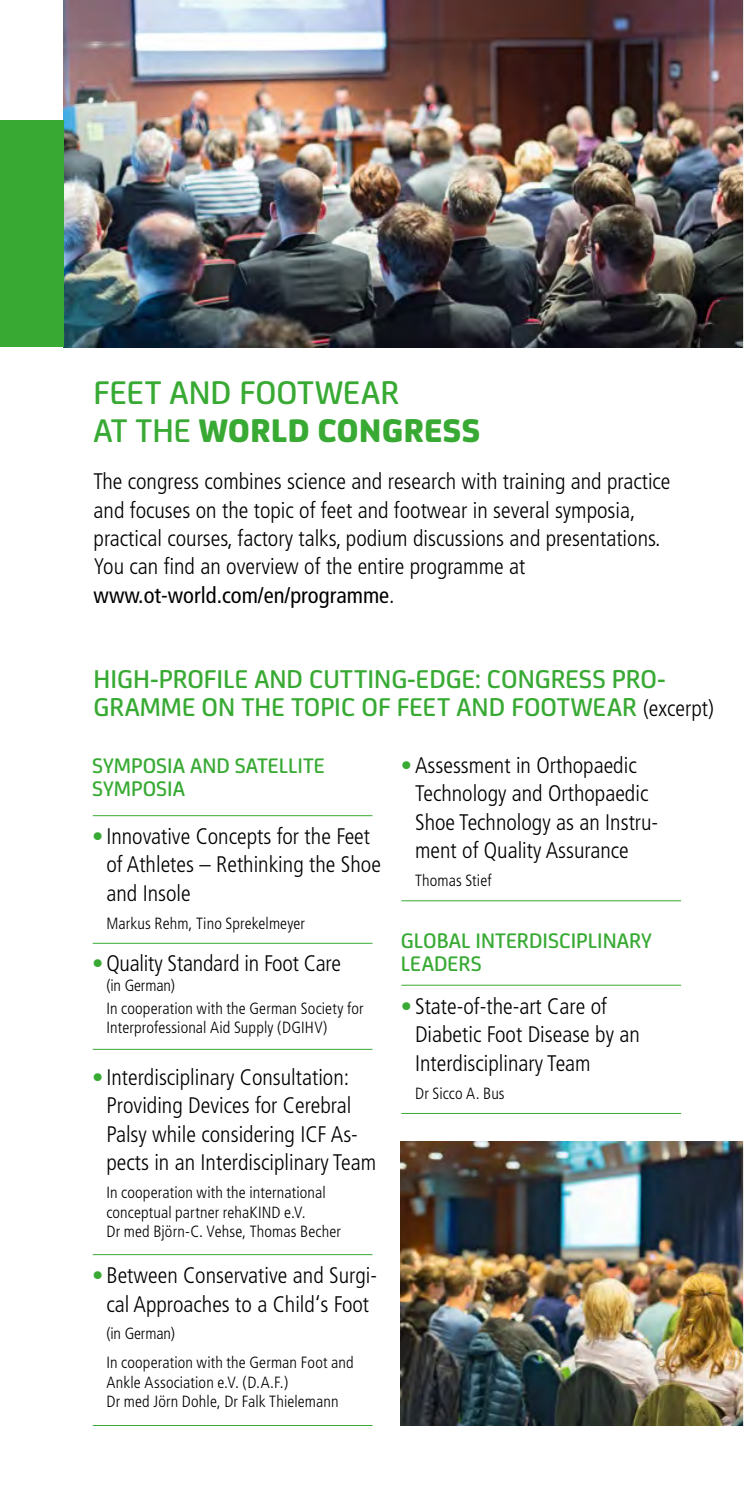
<style>
.page{position:relative;width:745px;height:1489px;background:#fff}
.page>*{position:absolute;margin:0;border:0;box-sizing:border-box;transform-origin:0 0}
.t1{font:500 35px/37.5px "FS Joey";color:#38aa34}
.t2{font:500 27.5px/28.2px "FS Joey";color:#38aa34}
.t3{font:300 condensed 22.5px/28.2px "Frutiger";color:#000}
.t4{font:500 22.5px/23.2px "FS Joey";color:#38aa34}
.t5{font:300 condensed 16.25px/19.5px "Frutiger";letter-spacing:.01em;color:#000}
.s1{font-weight:800}
.s2{font-weight:400}
.s3{font-family:"Frutiger";font-weight:300;font-stretch:condensed;font-size:22.5px;color:#000}
.s4{color:#38aa34}
</style>
<div class="page">
<img style="left:400px;top:1141px;width:342px;height:283px">
<hr style="left:744px;top:0;width:1px;height:347px;background:#a7a7a8">
<img style="left:64px;top:0;width:678px;height:347px">
<div style="left:0;top:120px;width:64px;height:227px;background:#38aa34"></div>
<hr style="left:93px;top:815px;width:279px;height:1px;background:#38aa34">
<hr style="left:401px;top:900px;width:279px;height:1px;background:#38aa34">
<hr style="left:401px;top:984px;width:279px;height:1px;background:#38aa34">
<hr style="left:401px;top:1112px;width:279px;height:1px;background:#38aa34">
<hr style="left:93px;top:942px;width:279px;height:1px;background:#38aa34">
<hr style="left:93px;top:1048px;width:279px;height:1px;background:#38aa34">
<hr style="left:93px;top:1254px;width:279px;height:1px;background:#38aa34">
<hr style="left:93px;top:1424px;width:279px;height:1px;background:#38aa34">
<h1 class="t1" style="left:94px;top:371px;width:388px">FEET AND FOOTWEAR<br>AT THE <span class="s1">WORLD CONGRESS</span></h1>
<p class="t3" style="left:94px;top:467px;width:578px">The congress combines science and research with training and practice and focuses on the topic of feet and footwear in several symposia, practical courses, factory talks, podium discussions and presentations.<br>You can find an overview of the entire programme at <span class="s2">www.ot-world.com/en/programme</span>.</p>
<p class="t2" style="left:94px;top:662px;width:621px">HIGH-PROFILE AND CUTTING-EDGE: CONGRESS PRO-<br>GRAMME ON THE TOPIC OF FEET AND FOOTWEAR <span class="s3">(excerpt)</span></p>
<p class="t4" style="left:92px;top:752px;width:234px">SYMPOSIA AND SATELLITE<br>SYMPOSIA</p>
<p class="t3" style="left:106px;top:822px;width:276px;text-indent:-14px"><span class="s4">•</span> Innovative Concepts for the Feet of Athletes – Rethinking the Shoe and Insole</p>
<p class="t5" style="left:106px;top:913px;width:200px">Markus Rehm, Tino Sprekelmeyer</p>
<p class="t3" style="left:92px;top:949px;width:250px"><span class="s4">•</span>Quality Standard in Foot Care</p>
<p class="t5" style="left:106px;top:973px;width:258px;line-height:23px">(in German)<br>In cooperation with the German Society for</p>
<p class="t5" style="left:106px;top:1018px;width:222px">Interprofessional Aid Supply (DGIHV)</p>
<p class="t3" style="left:106px;top:1063px;width:271px;text-indent:-14px"><span class="s4">•</span> Interdisciplinary Consultation:<br>Providing Devices for Cerebral Palsy while considering ICF As&shy;pects in an Interdisciplinary Team</p>
<p class="t5" style="left:106px;top:1182px;width:236px">In cooperation with the international conceptual partner rehaKIND e.V.<br>Dr med Björn-C. Vehse, Thomas Becher</p>
<p class="t3" style="left:92px;top:1261px;width:286px;text-align:center"><span class="s4">•</span> Between Conservative and Surgi&shy;cal Approaches to a Child‘s Foot</p>
<p class="t5" style="left:106px;top:1318px;width:248px;line-height:29.8px">(in German)<br>In cooperation with the German Foot and</p>
<p class="t5" style="left:106px;top:1372px;width:233px">Ankle Association e.V. (D.A.F.)<br>Dr med Jörn Dohle, Dr Falk Thielemann</p>
<p class="t3" style="left:415px;top:751px;width:244px;text-indent:-14px"><span class="s4">•</span>Assessment in Orthopaedic<br>Technology and Orthopaedic<br>Shoe Technology as an Instru&shy;ment of Quality Assurance</p>
<p class="t5" style="left:415px;top:871px;width:78px">Thomas Stief</p>
<p class="t4" style="left:400px;top:927px;width:252px">GLOBAL INTERDISCIPLINARY<br>LEADERS</p>
<p class="t3" style="left:415px;top:992px;width:226px;text-indent:-14px"><span class="s4">•</span> State-of-the-art Care of<br>Diabetic Foot Disease by an<br>Interdisciplinary Team</p>
<p class="t5" style="left:415px;top:1083px;width:91px">Dr Sicco A. Bus</p>
</div>
